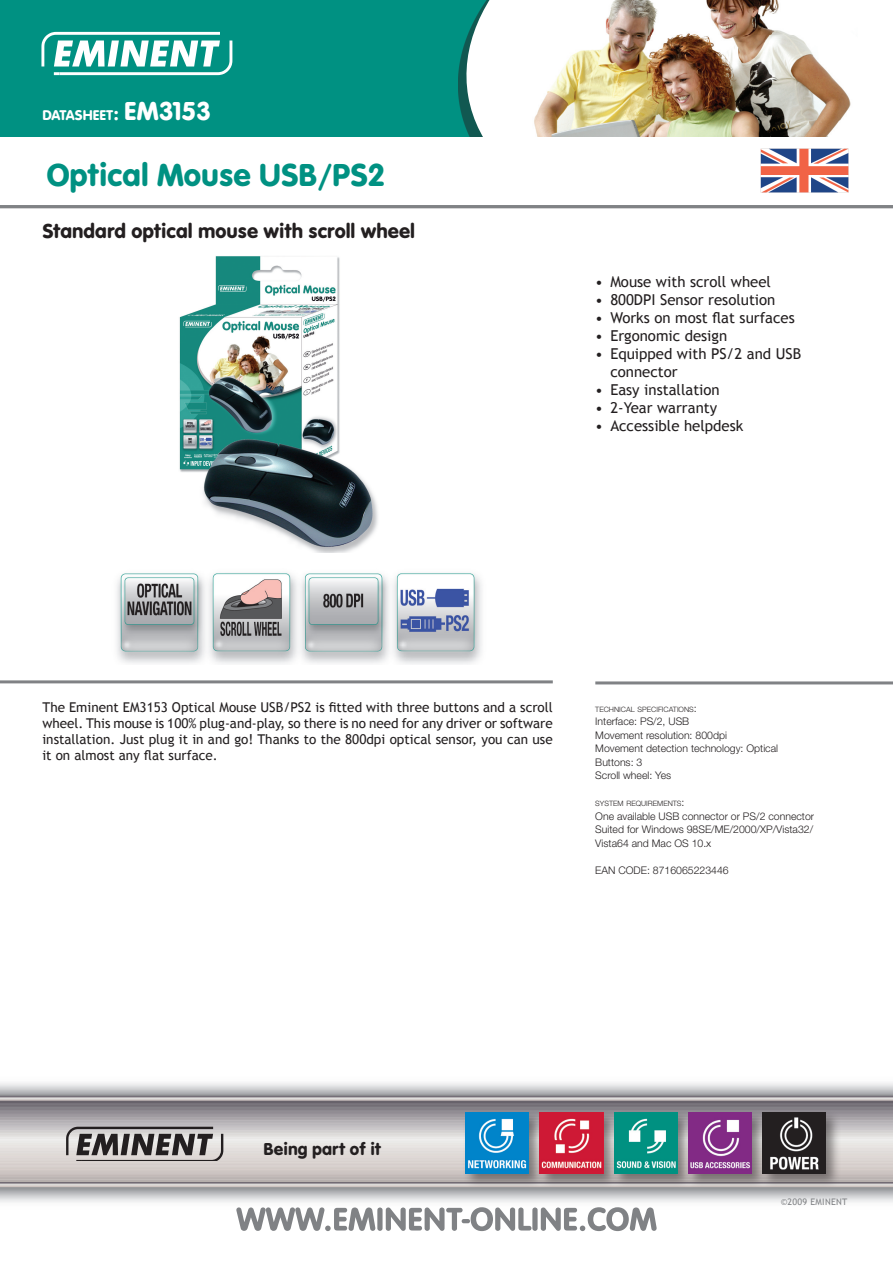
<style>
.page{position:relative;width:893px;height:1263px;background:#fff}
.page>*{position:absolute;margin:0;border:0;box-sizing:border-box;transform-origin:0 0}
.t1{font:33px "VAG Rundschrift D";color:#009182}
.t2{font:21px "VAG Rundschrift D";color:#231f20}
.t3{font:18px "VAG Rundschrift D";color:#231f20}
.t4{font:15px/18px "Trebuchet MS";color:#231f20}
.t5{font:14.7px "VAG Rundschrift D";color:#fff}
.t6{font:13.5px/16.2px "Trebuchet MS";color:#231f20;text-align:justify}
.t7{font:300 10.5px/13.5px "Helvetica Neue";color:#231f20}
.t8{font:9px "Trebuchet MS";letter-spacing:.03em;color:#808285}
.t9{font:300 7.35px "Helvetica Neue";color:#231f20}
.s1{font-size:21px}
.s2{font-size:27px}
.s3{font-size:10.5px}
</style>
<div class="page">
<div style="left:0;top:0;width:451px;height:137px;background:#009182"></div>
<svg style="left:41px;top:32px;width:191px;height:43px"></svg>
<svg style="left:451px;top:0;width:39px;height:137px"></svg>
<img style="left:534px;top:0;width:317px;height:137px">
<hr style="left:0;top:680px;width:553px;height:3px;background:#808285">
<hr style="left:595px;top:681px;width:298px;height:3px;background:#808285">
<hr style="left:0;top:205px;width:893px;height:3px;background:#808285">
<img style="left:0;top:1083px;width:893px;height:149px">
<svg style="left:236px;top:1207px;width:421px;height:24px"></svg>
<div style="left:463px;top:1109px;width:81px;height:79px;background:#231f20;opacity:.5"></div>
<img style="left:466px;top:1112px;width:63px;height:61px">
<div style="left:537px;top:1109px;width:81px;height:79px;background:#231f20;opacity:.5"></div>
<img style="left:540px;top:1112px;width:63px;height:61px">
<div style="left:611px;top:1109px;width:81px;height:79px;background:#231f20;opacity:.5"></div>
<img style="left:614px;top:1112px;width:63px;height:61px">
<div style="left:685px;top:1109px;width:81px;height:79px;background:#231f20;opacity:.5"></div>
<img style="left:688px;top:1112px;width:63px;height:61px">
<div style="left:759px;top:1109px;width:81px;height:79px;background:#231f20;opacity:.5"></div>
<div style="left:763px;top:1112px;width:63px;height:61px;background:#231f20"></div>
<img style="left:770px;top:1117px;width:49px;height:53px">
<svg style="left:66px;top:1127px;width:157px;height:34px;background:#8d8988"></svg>
<img style="left:760px;top:149px;width:89px;height:43px">
<img style="left:179px;top:256px;width:199px;height:297px">
<img style="left:117px;top:573px;width:365px;height:91px">
<p class="t5" style="left:43px;top:107px;width:170px">DATASHEET<span class="s1">:</span> <span class="s2">EM3153</span></p>
<h1 class="t1" style="left:47px;top:156px;width:340px">Optical Mouse USB/PS2</h1>
<h2 class="t2" style="left:43px;top:218px;width:374px">Standard optical mouse with scroll wheel</h2>
<p class="t4" style="left:595px;top:273px;width:177px">• Mouse with scroll wheel</p>
<p class="t4" style="left:595px;top:291px;width:182px">• 800DPI Sensor resolution</p>
<p class="t4" style="left:595px;top:309px;width:201px">• Works on most flat surfaces</p>
<p class="t4" style="left:595px;top:327px;width:133px">• Ergonomic design</p>
<p class="t4" style="left:610px;top:345px;width:192px;text-indent:-15px">• Equipped with PS/2 and USB connector</p>
<p class="t4" style="left:595px;top:381px;width:126px">• Easy installation</p>
<p class="t4" style="left:595px;top:399px;width:123px">• 2-Year warranty</p>
<p class="t4" style="left:595px;top:417px;width:150px">• Accessible helpdesk</p>
<p class="t6" style="left:42px;top:699px;width:512px">The Eminent EM3153 Optical Mouse USB/PS2 is fitted with three buttons and a scroll wheel. This mouse is 100% plug-and-play, so there is no need for any driver or software installation. Just plug it in and go! Thanks to the 800dpi optical sensor, you can use it on almost any flat surface.</p>
<p class="t9" style="left:595px;top:704px;width:103px">TECHNICAL SPECIFICATIONS<span class="s3">:</span></p>
<p class="t7" style="left:595px;top:714px;width:184px">Interface: PS/2, USB<br>Movement resolution: 800dpi<br>Movement detection technology: Optical<br>Buttons: 3<br>Scroll wheel: Yes</p>
<p class="t9" style="left:595px;top:799px;width:91px">SYSTEM REQUIREMENTS<span class="s3">:</span></p>
<p class="t7" style="left:595px;top:809px;width:220px;text-align:justify">One available USB connector or PS/2 connector Suited for Windows 98SE/ME/2000/XP/Vista32/ Vista64 and Mac OS 10.x</p>
<p class="t7" style="left:595px;top:863px;width:135px">EAN CODE: 8716065223446</p>
<h3 class="t3" style="left:264px;top:1138px;width:119px">Being part of it</h3>
<p class="t8" style="left:781px;top:1196px;width:68px">©2009 EMINENT</p>
</div>
